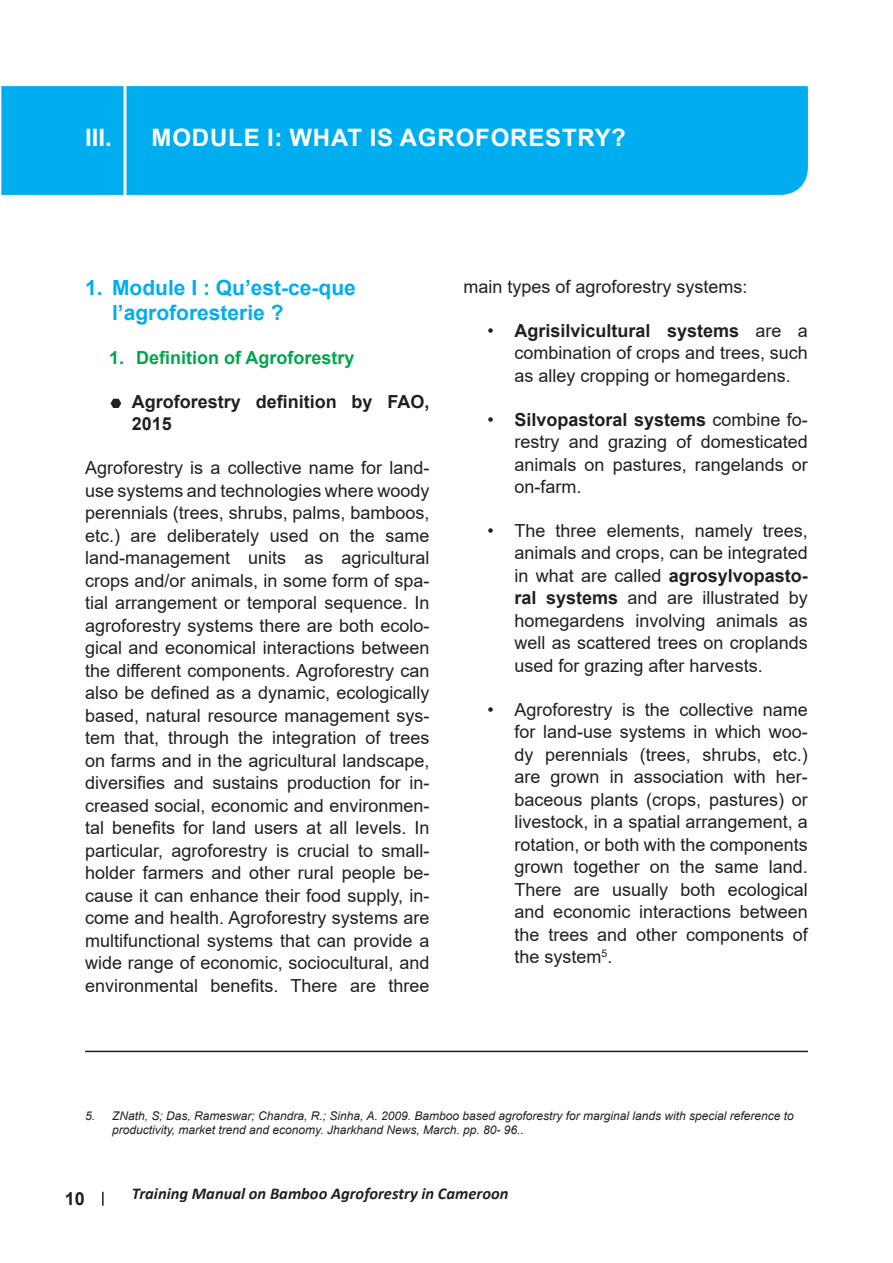
<style>
.page{position:relative;width:893px;height:1263px;background:#fff}
.page>*{position:absolute;margin:0;border:0;box-sizing:border-box;transform-origin:0 0}
.t1{font:700 24px "Arial";letter-spacing:.035em;color:#fff}
.t2{font:700 21px/25.2px "Arial";color:#00aeef}
.t3{font:18px/22.5px "Arial";color:#231f20;text-align:justify}
.t4{font:700 18px/22.5px "Arial";color:#231f20}
.t5{font:700 18px "Arial";color:#00a54f}
.t6{font:italic 700 16.5px "Calibri";color:#231f20}
.t7{font:italic 12px/14.4px "Arial";color:#231f20}
.s1{font-weight:700}
</style>
<div class="page">
<svg style="left:102px;top:1192px;width:2px;height:14px"></svg>
<svg style="left:111px;top:399px;width:10px;height:9px"></svg>
<div style="left:1px;top:86px;width:807px;height:109px;background:#00aeef"></div>
<hr style="left:123px;top:80px;width:3px;height:120px;background:#fff">
<hr style="left:85px;top:1051px;width:723px;height:1px;background:#231f20">
<h1 class="t1" style="left:85px;top:121px;width:28px">III.</h1>
<h1 class="t1" style="left:152px;top:121px;width:476px">MODULE I: WHAT IS AGROFORESTRY?</h1>
<p class="t2" style="left:112px;top:275px;width:245px;text-indent:-27px">1. Module I : Qu’est-ce-que l’agroforesterie ?</p>
<p class="t5" style="left:109px;top:345px;width:247px">1. Definition of Agroforestry</p>
<p class="t4" style="left:132px;top:391px;width:299px">Agroforestry definition by FAO,<br>2015</p>
<p class="t3" style="left:85px;top:457px;width:346px">Agroforestry is a collective name for land&shy;use systems and technologies where woody perennials (trees, shrubs, palms, bamboos, etc.) are deliberately used on the same land-management units as agricultural crops and/or animals, in some form of spa&shy;tial arrangement or temporal sequence. In agroforestry systems there are both ecolo&shy;gical and economical interactions between the different components. Agroforestry can also be defined as a dynamic, ecologically based, natural resource management sys&shy;tem that, through the integration of trees on farms and in the agricultural landscape, diversifies and sustains production for in&shy;creased social, economic and environmen&shy;tal benefits for land users at all levels. In particular, agroforestry is crucial to small&shy;holder farmers and other rural people be&shy;cause it can enhance their food supply, in&shy;come and health. Agroforestry systems are multifunctional systems that can provide a wide range of economic, sociocultural, and environmental benefits. There are three</p>
<p class="t3" style="left:463px;top:275px;width:286px">main types of agroforestry systems:</p>
<p class="t3" style="left:515px;top:319px;width:295px;text-indent:-27px">• <span class="s1">Agrisilvicultural systems</span> are a combination of crops and trees, such as alley cropping or homegardens.</p>
<p class="t3" style="left:515px;top:408px;width:295px;text-indent:-27px">• <span class="s1">Silvopastoral systems</span> combine fo&shy;restry and grazing of domesticated animals on pastures, rangelands or on-farm.</p>
<p class="t3" style="left:515px;top:519px;width:295px;text-indent:-27px">• The three elements, namely trees, animals and crops, can be integrated in what are called <span class="s1">agrosylvopasto&shy;ral systems</span> and are illustrated by homegardens involving animals as well as scattered trees on croplands used for grazing after harvests.</p>
<p class="t3" style="left:515px;top:698px;width:295px;text-indent:-27px">• Agroforestry is the collective name for land-use systems in which woo&shy;dy perennials (trees, shrubs, etc.) are grown in association with her&shy;baceous plants (crops, pastures) or livestock, in a spatial arrangement, a rotation, or both with the components grown together on the same land.<br>There are usually both ecological and economic interactions between the trees and other components of the system<sup>5</sup>.</p>
<p class="t7" style="left:112px;top:1108px;width:683px;text-indent:-27px">5. ZNath, S; Das, Rameswar; Chandra, R.; Sinha, A. 2009. Bamboo based agroforestry for marginal lands with special reference to productivity, market trend and economy. Jharkhand News, March. pp. 80- 96..</p>
<p class="t4" style="left:65px;top:1187px;width:22px">10</p>
<p class="t6" style="left:132px;top:1183px;width:378px">Training Manual on Bamboo Agroforestry in Cameroon</p>
</div>
